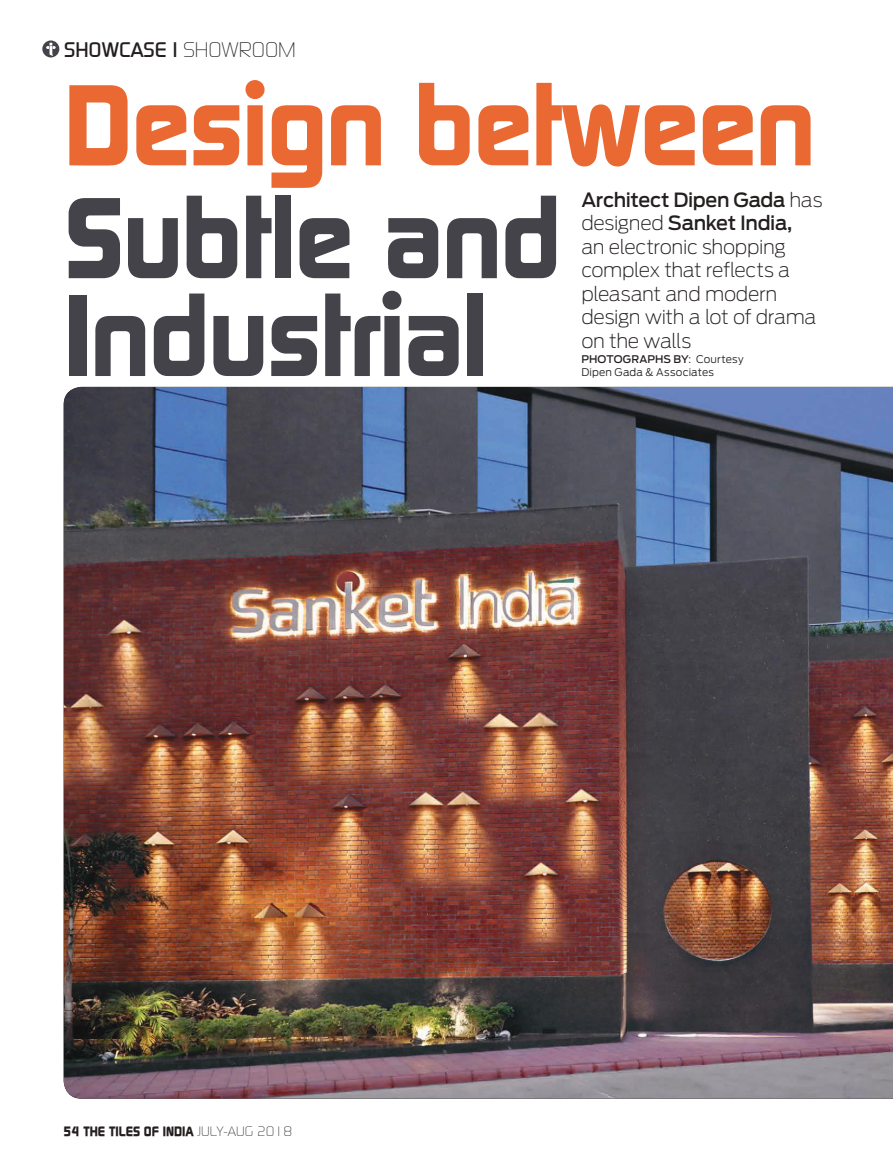
<style>
.page{position:relative;width:893px;height:1169px;background:#fff}
.page>*{position:absolute;margin:0;border:0;box-sizing:border-box;transform-origin:0 0}
.t1{font:700 114.45px/97.8px "Continuum";letter-spacing:-.015em;color:#45434a}
.t2{font:700 114.45px "Continuum";letter-spacing:-.015em;color:#ea6832}
.t3{font:500 21px "Continuum";color:#241f1f}
.t4{font:200 19.5px/23.5px "Antenna";letter-spacing:-.02em;color:#241f1f}
.t5{font:700 13.5px "Continuum";color:#241f1f}
.t6{font:300 10.5px/12.6px "Antenna";letter-spacing:.02em;color:#241f1f}
.s1{font-weight:300}
.s2{font-weight:500}
</style>
<div class="page">
<svg style="left:42px;top:40px;width:17px;height:17px"></svg>
<img style="left:64px;top:387px;width:828px;height:711px">
<p class="t3" style="left:64px;top:36px;width:233px">SHOWCASE | <span class="s1">SHOWROOM</span></p>
<h1 class="t2" style="left:64px;top:72px;width:753px">Design between</h1>
<h1 class="t1" style="left:64px;top:194px;width:499px">Subtle and<br>Industrial</h1>
<p class="t4" style="left:581px;top:189px;width:243px"><span class="s2">Architect Dipen Gada</span> has designed <span class="s2">Sanket India,<br></span>an electronic shopping complex that reflects a pleasant and modern design with a lot of drama on the walls</p>
<p class="t6" style="left:581px;top:354px;width:164px"><span class="s2">PHOTOGRAPHS BY</span>: Courtesy<br>Dipen Gada &amp; Associates</p>
<p class="t5" style="left:64px;top:1125px;width:230px">54 THE TILES OF INDIA <span class="s1">JULY-AUG 2018</span></p>
</div>
